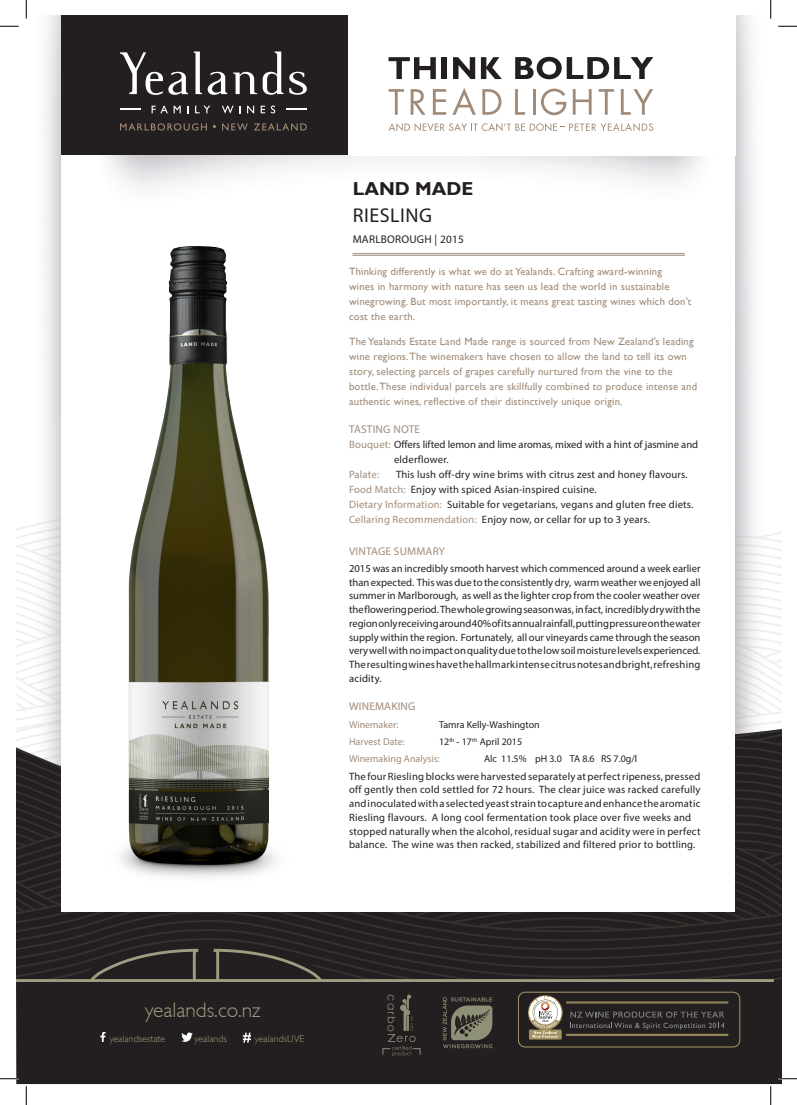
<style>
.page{position:relative;width:797px;height:1105px;background:#fff}
.page>*{position:absolute;margin:0;border:0;box-sizing:border-box;transform-origin:0 0}
.wed_addresses{font:300 21.25px "Gill Sans";color:#9b9f7f}
.Heading{font:20px "Myriad Pro";letter-spacing:.025em;color:#231f20}
.t1{font:700 18.75px "Gill Sans";color:#231f20}
.Body{font:11.25px "Myriad Pro";letter-spacing:.02em;color:#a18b78}
.Heading-2{font:11.25px "Myriad Pro";letter-spacing:.02em;color:#231f20}
.Main_text{font:11.25px "Myriad Pro";letter-spacing:.02em;color:#a18b78}
.Body-2{font:10.62px/13.8px "Myriad Pro";letter-spacing:.02em;color:#231f20;text-align:justify}
.Main_text-2{font:10.62px/15px "Gill Sans";letter-spacing:.02em;color:#a18b78}
.Main_text-3{font:10.62px/15px "Myriad Pro";letter-spacing:.02em;color:#231f20}
.Main_text-4{font:10.62px "Myriad Pro";letter-spacing:-.005em;color:#231f20}
.Main_text-5{font:10.62px "Myriad Pro";letter-spacing:.015em;color:#a18b78}
.Body-3{font:10px "Myriad Pro";color:#231f20}
.Body-4{font:10px "Myriad Pro";color:#a18b78}
.wed_addresses-2{font:300 9.88px "Gill Sans";color:#9b9f7f}
.s1{color:#a18b78}
</style>
<div class="page">
<div style="left:16px;top:984px;width:765px;height:100px;background:#231f20"></div>
<svg style="left:16px;top:500px;width:765px;height:484px;background:#595656"></svg>
<hr style="left:16px;top:979px;width:758px;height:3px;background:#9b9f7f">
<div style="left:62px;top:16px;width:673px;height:896px;background:#fff"></div>
<img style="left:53px;top:16px;width:719px;height:200px">
<div style="left:348px;top:16px;width:387px;height:139px;background:#fff"></div>
<svg style="left:388px;top:123px;width:265px;height:8px"></svg>
<svg style="left:388px;top:89px;width:16px;height:26px"></svg>
<svg style="left:410px;top:89px;width:15px;height:26px"></svg>
<svg style="left:433px;top:89px;width:13px;height:26px"></svg>
<svg style="left:452px;top:88px;width:24px;height:27px"></svg>
<svg style="left:482px;top:89px;width:19px;height:26px"></svg>
<svg style="left:515px;top:89px;width:10px;height:26px"></svg>
<hr style="left:533px;top:89px;width:2px;height:26px;background:#a18b78">
<svg style="left:541px;top:89px;width:25px;height:26px"></svg>
<svg style="left:572px;top:89px;width:19px;height:26px"></svg>
<svg style="left:598px;top:89px;width:16px;height:26px"></svg>
<svg style="left:621px;top:89px;width:32px;height:26px"></svg>
<svg style="left:388px;top:57px;width:48px;height:22px"></svg>
<div style="left:441px;top:57px;width:6px;height:22px;background:#231f20"></div>
<svg style="left:453px;top:57px;width:22px;height:22px"></svg>
<svg style="left:481px;top:57px;width:21px;height:22px"></svg>
<svg style="left:515px;top:57px;width:138px;height:22px"></svg>
<div style="left:62px;top:16px;width:286px;height:139px;background:#231f20"></div>
<svg style="left:233px;top:72px;width:24px;height:22px"></svg>
<svg style="left:263px;top:52px;width:20px;height:43px"></svg>
<svg style="left:289px;top:72px;width:18px;height:23px"></svg>
<svg style="left:194px;top:52px;width:8px;height:42px"></svg>
<svg style="left:120px;top:52px;width:68px;height:43px"></svg>
<svg style="left:208px;top:72px;width:19px;height:23px"></svg>
<svg style="left:152px;top:106px;width:16px;height:7px"></svg>
<svg style="left:174px;top:106px;width:7px;height:7px"></svg>
<svg style="left:195px;top:106px;width:15px;height:7px"></svg>
<svg style="left:222px;top:106px;width:11px;height:7px"></svg>
<svg style="left:247px;top:106px;width:7px;height:7px"></svg>
<svg style="left:261px;top:106px;width:4px;height:7px"></svg>
<svg style="left:271px;top:106px;width:4px;height:7px"></svg>
<svg style="left:286px;top:109px;width:21px;height:1px"></svg>
<svg style="left:120px;top:109px;width:21px;height:1px"></svg>
<svg style="left:120px;top:123px;width:87px;height:8px"></svg>
<svg style="left:222px;top:123px;width:26px;height:7px"></svg>
<svg style="left:254px;top:123px;width:53px;height:7px"></svg>
<div style="left:518px;top:992px;width:222px;height:55px;border:1px solid #ac9866;border-radius:7px"></div>
<svg style="left:570px;top:1011px;width:154px;height:19px;background:#353233"></svg>
<hr style="left:566px;top:1034px;width:162px;height:1px;background:#ac9866">
<hr style="left:566px;top:1035px;width:162px;height:1px;background:#ac9866">
<hr style="left:566px;top:1002px;width:162px;height:1px;background:#ac9866">
<hr style="left:566px;top:1003px;width:162px;height:1px;background:#ac9866">
<svg style="left:528px;top:995px;width:34px;height:44px"></svg>
<svg style="left:443px;top:997px;width:49px;height:51px;background:#57564b"></svg>
<svg style="left:382px;top:994px;width:38px;height:62px;background:#33302d"></svg>
<svg style="left:181px;top:1032px;width:12px;height:10px"></svg>
<svg style="left:100px;top:1032px;width:6px;height:10px"></svg>
<svg style="left:243px;top:1032px;width:8px;height:11px"></svg>
<hr style="left:352px;top:253px;width:333px;height:1px;background:#a18b78">
<hr style="left:352px;top:255px;width:333px;height:1px;background:#a18b78">
<img style="left:105px;top:198px;width:191px;height:679px">
<svg style="left:0;top:25px;width:19px;height:2px"></svg>
<svg style="left:778px;top:25px;width:19px;height:2px"></svg>
<svg style="left:0;top:1078px;width:19px;height:1px"></svg>
<svg style="left:778px;top:1078px;width:19px;height:1px"></svg>
<svg style="left:25px;top:0;width:2px;height:19px"></svg>
<svg style="left:25px;top:1086px;width:2px;height:19px"></svg>
<svg style="left:770px;top:0;width:1px;height:19px"></svg>
<svg style="left:770px;top:1086px;width:1px;height:19px"></svg>
<p class="t1" style="left:353px;top:178px;width:122px">LAND MADE</p>
<p class="Heading" style="left:353px;top:202px;width:81px">RIESLING</p>
<p class="Heading-2" style="left:353px;top:232px;width:113px">MARLBOROUGH | 2015</p>
<p class="Main_text-2" style="left:349px;top:264px;width:344px">Thinking differently is what we do at Yealands. Crafting award-winning<br>wines in harmony with nature has seen us lead the world in sustainable winegrowing. But most importantly, it means great tasting wines which don’t cost the earth.</p>
<p class="Main_text-2" style="left:349px;top:334px;width:349px">The Yealands Estate Land Made range is sourced from New Zealand’s leading wine regions. The winemakers have chosen to allow the land to tell its own story, selecting parcels of grapes carefully nurtured from the vine to the bottle. These individual parcels are skillfully combined to produce intense and authentic wines, reflective of their distinctively unique origin.</p>
<p class="Main_text" style="left:349px;top:422px;width:72px">TASTING NOTE</p>
<p class="Main_text-4" style="left:349px;top:437px;width:351px"><span class="s1">Bouquet:</span> Offers lifted lemon and lime aromas, mixed with a hint of jasmine and</p>
<p class="Main_text-3" style="left:394px;top:451px;width:56px">elderflower.</p>
<p class="Main_text-5" style="left:349px;top:467px;width:32px">Palate:</p>
<p class="Main_text-3" style="left:349px;top:466px;width:346px;text-indent:47px">This lush off-dry wine brims with citrus zest and honey flavours.<br><span class="s1">Food Match:</span> Enjoy with spiced Asian-inspired cuisine.<br><span class="s1">Dietary Information:</span> Suitable for vegetarians, vegans and gluten free diets.<br><span class="s1">Cellaring Recommendation:</span> Enjoy now, or cellar for up to 3 years.</p>
<p class="Body" style="left:349px;top:544px;width:97px">VINTAGE SUMMARY</p>
<p class="Body-2" style="left:349px;top:561px;width:353px">2015 was an incredibly smooth harvest which commenced around a week earlier than expected. This was due to the consistently dry, warm weather we enjoyed all summer in Marlborough, as well as the lighter crop from the cooler weather over the flowering period. The whole growing season was, in fact, incredibly dry with the region only receiving around 40% of its annual rainfall, putting pressure on the water supply within the region. Fortunately, all our vineyards came through the season very well with no impact on quality due to the low soil moisture levels experienced.<br>The resulting wines have the hallmark intense citrus notes and bright, refreshing acidity.</p>
<p class="Body" style="left:349px;top:700px;width:68px">WINEMAKING</p>
<p class="Body-4" style="left:349px;top:718px;width:51px">Winemaker:</p>
<p class="Body-3" style="left:439px;top:718px;width:102px">Tamra Kelly-Washington</p>
<p class="Body-4" style="left:349px;top:735px;width:57px">Harvest Date:</p>
<p class="Body-3" style="left:439px;top:735px;width:85px">12<sup>th</sup> - 17<sup>th</sup> April 2015</p>
<p class="Body-4" style="left:349px;top:753px;width:92px">Winemaking Analysis:</p>
<p class="Body-3" style="left:484px;top:753px;width:155px">Alc 11.5% pH 3.0 TA 8.6 RS 7.0g/l</p>
<p class="Body-2" style="left:349px;top:769px;width:353px;text-align:left">The four Riesling blocks were harvested separately at perfect ripeness, pressed off gently then cold settled for 72 hours. The clear juice was racked carefully and inoculated with a selected yeast strain to capture and enhance the aromatic Riesling flavours. A long cool fermentation took place over five weeks and stopped naturally when the alcohol, residual sugar and acidity were in perfect balance. The wine was then racked, stabilized and filtered prior to bottling.</p>
<p class="wed_addresses" style="left:145px;top:998px;width:117px">yealands.co.nz</p>
<p class="wed_addresses-2" style="left:110px;top:1033px;width:57px">yealandsestate</p>
<p class="wed_addresses-2" style="left:195px;top:1033px;width:34px">yealands</p>
<p class="wed_addresses-2" style="left:255px;top:1033px;width:51px">yealandsLIVE</p>
</div>
